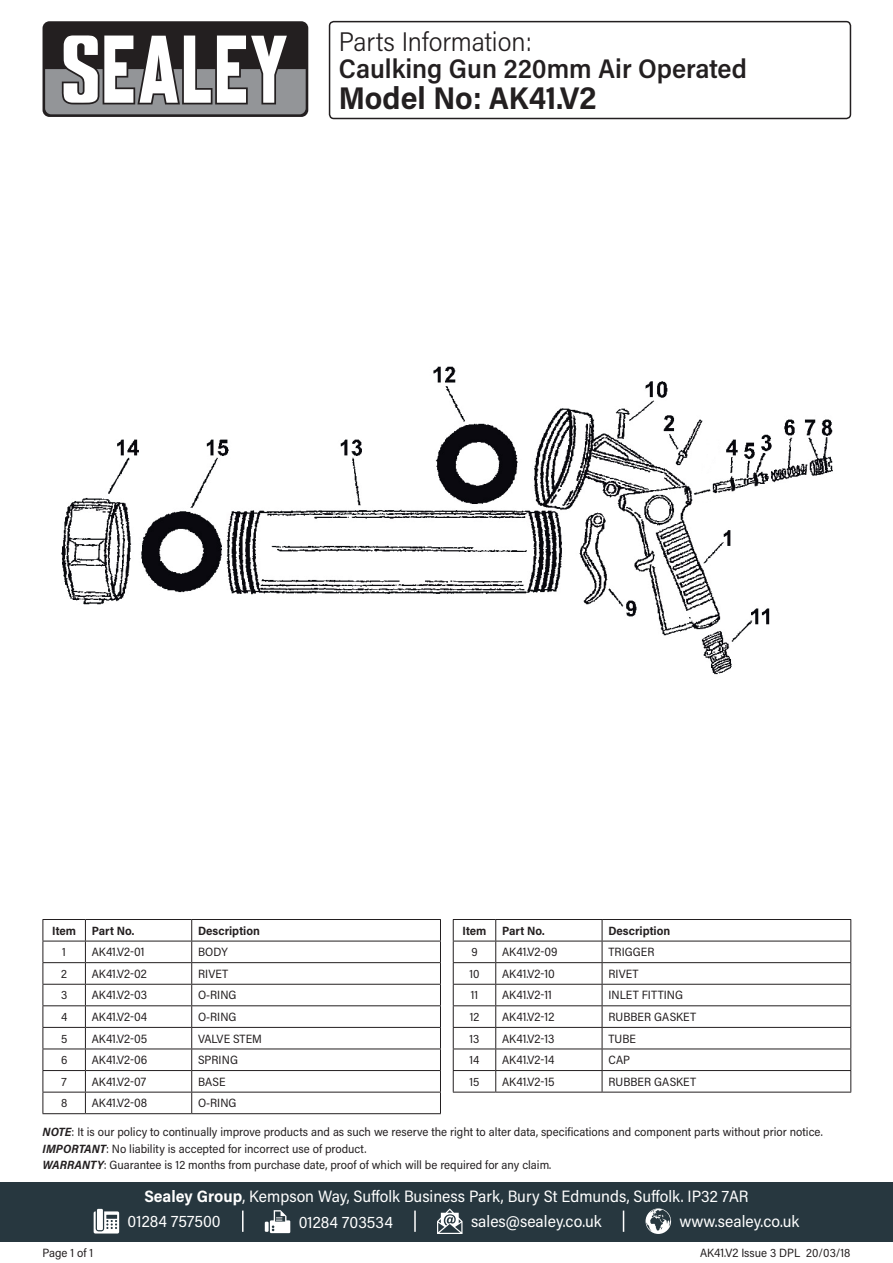
<style>
.page{position:relative;width:893px;height:1263px;background:#fff}
.page>*{position:absolute;margin:0;border:0;box-sizing:border-box;transform-origin:0 0}
.t1{font:700 31.5px "Acumin Pro Semi Cond";color:#231f20}
.t2{font:600 27px "Acumin Pro Semi Cond";color:#231f20}
.t3{font:300 27px "Acumin Pro Semi Cond";color:#231f20}
.t4{font:16.5px/25.2px "Acumin Pro Semi Cond";color:#fff}
.t5{font:12px/16.5px "Acumin Pro Semi Cond";color:#231f20}
.t6{font:700 12px "Acumin Pro Semi Cond";color:#231f20}
.s1{font-weight:700;font-style:italic}
.s2{font-weight:700}
</style>
<div class="page">
<div style="left:43px;top:21px;width:265px;height:96px;background:#231f20;border-radius:7px"></div>
<svg style="left:45px;top:35px;width:261px;height:79px"></svg>
<div style="left:0;top:1182px;width:893px;height:60px;background:#27373f"></div>
<svg style="left:94px;top:1211px;width:25px;height:22px"></svg>
<div style="left:97px;top:1209px;width:6px;height:21px;background:#fff"></div>
<svg style="left:265px;top:1222px;width:4px;height:10px"></svg>
<svg style="left:270px;top:1210px;width:20px;height:23px"></svg>
<svg style="left:437px;top:1208px;width:25px;height:26px"></svg>
<svg style="left:645px;top:1208px;width:26px;height:26px"></svg>
<hr style="left:242px;top:1210px;width:2px;height:22px;background:#fff">
<svg style="left:623px;top:1210px;width:1px;height:22px"></svg>
<hr style="left:414px;top:1210px;width:2px;height:22px;background:#fff">
<div style="left:329px;top:21px;width:522px;height:98px;border:2px solid #231f20;border-radius:4px"></div>
<hr style="left:43px;top:919px;width:42px;height:1px;background:#231f20">
<hr style="left:85px;top:919px;width:107px;height:1px;background:#231f20">
<hr style="left:192px;top:919px;width:249px;height:1px;background:#231f20">
<hr style="left:43px;top:941px;width:42px;height:1px;background:#231f20">
<hr style="left:85px;top:941px;width:107px;height:1px;background:#231f20">
<hr style="left:192px;top:941px;width:249px;height:1px;background:#231f20">
<hr style="left:43px;top:962px;width:42px;height:1px;background:#231f20">
<hr style="left:85px;top:962px;width:107px;height:1px;background:#231f20">
<hr style="left:192px;top:962px;width:249px;height:1px;background:#231f20">
<hr style="left:43px;top:984px;width:42px;height:1px;background:#231f20">
<hr style="left:85px;top:984px;width:107px;height:1px;background:#231f20">
<hr style="left:192px;top:984px;width:249px;height:1px;background:#231f20">
<hr style="left:43px;top:1005px;width:42px;height:1px;background:#231f20">
<hr style="left:85px;top:1005px;width:107px;height:1px;background:#231f20">
<hr style="left:192px;top:1005px;width:249px;height:1px;background:#231f20">
<hr style="left:43px;top:1027px;width:42px;height:1px;background:#231f20">
<hr style="left:85px;top:1027px;width:107px;height:1px;background:#231f20">
<hr style="left:192px;top:1027px;width:249px;height:1px;background:#231f20">
<hr style="left:43px;top:1048px;width:42px;height:1px;background:#231f20">
<hr style="left:85px;top:1048px;width:107px;height:1px;background:#231f20">
<hr style="left:192px;top:1048px;width:249px;height:1px;background:#231f20">
<hr style="left:43px;top:1070px;width:42px;height:1px;background:#231f20">
<hr style="left:85px;top:1070px;width:107px;height:1px;background:#231f20">
<hr style="left:192px;top:1070px;width:249px;height:1px;background:#231f20">
<hr style="left:43px;top:1092px;width:42px;height:1px;background:#231f20">
<svg style="left:43px;top:920px;width:1px;height:193px"></svg>
<hr style="left:85px;top:1092px;width:107px;height:1px;background:#231f20">
<svg style="left:85px;top:920px;width:1px;height:193px"></svg>
<hr style="left:192px;top:1092px;width:249px;height:1px;background:#231f20">
<svg style="left:191px;top:920px;width:1px;height:193px"></svg>
<svg style="left:440px;top:920px;width:1px;height:193px"></svg>
<hr style="left:43px;top:1113px;width:42px;height:1px;background:#231f20">
<hr style="left:85px;top:1113px;width:107px;height:1px;background:#231f20">
<hr style="left:192px;top:1113px;width:249px;height:1px;background:#231f20">
<hr style="left:453px;top:919px;width:43px;height:1px;background:#231f20">
<hr style="left:496px;top:919px;width:106px;height:1px;background:#231f20">
<hr style="left:602px;top:919px;width:249px;height:1px;background:#231f20">
<hr style="left:453px;top:941px;width:43px;height:1px;background:#231f20">
<hr style="left:496px;top:941px;width:106px;height:1px;background:#231f20">
<hr style="left:602px;top:941px;width:249px;height:1px;background:#231f20">
<hr style="left:453px;top:962px;width:43px;height:1px;background:#231f20">
<hr style="left:496px;top:962px;width:106px;height:1px;background:#231f20">
<hr style="left:602px;top:962px;width:249px;height:1px;background:#231f20">
<hr style="left:453px;top:984px;width:43px;height:1px;background:#231f20">
<hr style="left:496px;top:984px;width:106px;height:1px;background:#231f20">
<hr style="left:602px;top:984px;width:249px;height:1px;background:#231f20">
<hr style="left:453px;top:1005px;width:43px;height:1px;background:#231f20">
<hr style="left:496px;top:1005px;width:106px;height:1px;background:#231f20">
<hr style="left:602px;top:1005px;width:249px;height:1px;background:#231f20">
<hr style="left:453px;top:1027px;width:43px;height:1px;background:#231f20">
<hr style="left:496px;top:1027px;width:106px;height:1px;background:#231f20">
<hr style="left:602px;top:1027px;width:249px;height:1px;background:#231f20">
<hr style="left:453px;top:1048px;width:43px;height:1px;background:#231f20">
<hr style="left:496px;top:1048px;width:106px;height:1px;background:#231f20">
<hr style="left:602px;top:1048px;width:249px;height:1px;background:#231f20">
<hr style="left:453px;top:1070px;width:43px;height:1px;background:#231f20">
<svg style="left:453px;top:920px;width:1px;height:172px"></svg>
<hr style="left:496px;top:1070px;width:106px;height:1px;background:#231f20">
<svg style="left:495px;top:920px;width:1px;height:172px"></svg>
<hr style="left:602px;top:1070px;width:249px;height:1px;background:#231f20">
<svg style="left:602px;top:920px;width:1px;height:172px"></svg>
<svg style="left:850px;top:920px;width:1px;height:172px"></svg>
<hr style="left:453px;top:1092px;width:43px;height:1px;background:#231f20">
<hr style="left:496px;top:1092px;width:106px;height:1px;background:#231f20">
<hr style="left:602px;top:1092px;width:249px;height:1px;background:#231f20">
<img style="left:61px;top:366px;width:772px;height:309px">
<h2 class="t3" style="left:339px;top:23px;width:195px">Parts Information:</h2>
<h2 class="t2" style="left:339px;top:49px;width:410px">Caulking Gun 220mm Air Operated</h2>
<h1 class="t1" style="left:339px;top:76px;width:259px">Model No: AK41.V2</h1>
<p class="t6" style="left:52px;top:922px;width:25px">Item</p>
<p class="t6" style="left:92px;top:922px;width:44px">Part No.</p>
<p class="t6" style="left:198px;top:922px;width:63px">Description</p>
<p class="t5" style="left:62px;top:943px;width:5px">1</p>
<p class="t5" style="left:92px;top:943px;width:54px">AK41.V2-01</p>
<p class="t5" style="left:198px;top:943px;width:31px">BODY</p>
<p class="t5" style="left:61px;top:965px;width:7px">2</p>
<p class="t5" style="left:92px;top:965px;width:57px">AK41.V2-02</p>
<p class="t5" style="left:198px;top:965px;width:32px">RIVET</p>
<p class="t5" style="left:61px;top:986px;width:8px">3</p>
<p class="t5" style="left:92px;top:986px;width:57px">AK41.V2-03</p>
<p class="t5" style="left:198px;top:986px;width:40px">O-RING</p>
<p class="t5" style="left:61px;top:1008px;width:8px">4</p>
<p class="t5" style="left:92px;top:1008px;width:57px">AK41.V2-04</p>
<p class="t5" style="left:198px;top:1008px;width:40px">O-RING</p>
<p class="t5" style="left:61px;top:1030px;width:8px">5</p>
<p class="t5" style="left:92px;top:1030px;width:57px">AK41.V2-05</p>
<p class="t5" style="left:198px;top:1030px;width:65px">VALVE STEM</p>
<p class="t5" style="left:61px;top:1051px;width:8px">6</p>
<p class="t5" style="left:92px;top:1051px;width:57px">AK41.V2-06</p>
<p class="t5" style="left:198px;top:1051px;width:41px">SPRING</p>
<p class="t5" style="left:62px;top:1073px;width:7px">7</p>
<p class="t5" style="left:92px;top:1073px;width:56px">AK41.V2-07</p>
<p class="t5" style="left:198px;top:1073px;width:29px">BASE</p>
<p class="t5" style="left:61px;top:1094px;width:8px">8</p>
<p class="t5" style="left:92px;top:1094px;width:57px">AK41.V2-08</p>
<p class="t5" style="left:198px;top:1094px;width:40px">O-RING</p>
<p class="t6" style="left:463px;top:922px;width:25px">Item</p>
<p class="t6" style="left:502px;top:922px;width:44px">Part No.</p>
<p class="t6" style="left:608px;top:922px;width:63px">Description</p>
<p class="t5" style="left:471px;top:943px;width:8px">9</p>
<p class="t5" style="left:502px;top:943px;width:57px">AK41.V2-09</p>
<p class="t5" style="left:608px;top:943px;width:47px">TRIGGER</p>
<p class="t5" style="left:469px;top:965px;width:12px">10</p>
<p class="t5" style="left:502px;top:965px;width:54px">AK41.V2-10</p>
<p class="t5" style="left:608px;top:965px;width:32px">RIVET</p>
<p class="t5" style="left:471px;top:986px;width:9px">11</p>
<p class="t5" style="left:502px;top:986px;width:51px">AK41.V2-11</p>
<p class="t5" style="left:608px;top:986px;width:76px">INLET FITTING</p>
<p class="t5" style="left:470px;top:1008px;width:11px">12</p>
<p class="t5" style="left:502px;top:1008px;width:54px">AK41.V2-12</p>
<p class="t5" style="left:608px;top:1008px;width:89px">RUBBER GASKET</p>
<p class="t5" style="left:469px;top:1030px;width:11px">13</p>
<p class="t5" style="left:502px;top:1030px;width:54px">AK41.V2-13</p>
<p class="t5" style="left:608px;top:1030px;width:29px">TUBE</p>
<p class="t5" style="left:470px;top:1051px;width:11px">14</p>
<p class="t5" style="left:502px;top:1051px;width:54px">AK41.V2-14</p>
<p class="t5" style="left:608px;top:1051px;width:23px">CAP</p>
<p class="t5" style="left:469px;top:1073px;width:12px">15</p>
<p class="t5" style="left:502px;top:1073px;width:54px">AK41.V2-15</p>
<p class="t5" style="left:608px;top:1073px;width:89px">RUBBER GASKET</p>
<p class="t5" style="left:43px;top:1123px;width:782px"><span class="s1">NOTE</span>: It is our policy to continually improve products and as such we reserve the right to alter data, specifications and component parts without prior notice.<br><span class="s1">IMPORTANT</span>: No liability is accepted for incorrect use of product.<br><span class="s1">WARRANTY</span>: Guarantee is 12 months from purchase date, proof of which will be required for any claim.</p>
<p class="t5" style="left:43px;top:1244px;width:52px">Page 1 of 1</p>
<h3 class="t4" style="left:128px;top:1183px;width:622px;text-indent:17px"><span class="s2">Sealey Group</span>, Kempson Way, Suffolk Business Park, Bury St Edmunds, Suffolk. IP32 7AR<br>01284 757500</h3>
<h3 class="t4" style="left:299px;top:1209px;width:96px">01284 703534</h3>
<h3 class="t4" style="left:471px;top:1208px;width:132px">sales@sealey.co.uk</h3>
<h3 class="t4" style="left:680px;top:1208px;width:121px">www.sealey.co.uk</h3>
<p class="t5" style="left:700px;top:1244px;width:152px">AK41.V2 Issue 3 DPL 20/03/18</p>
</div>
